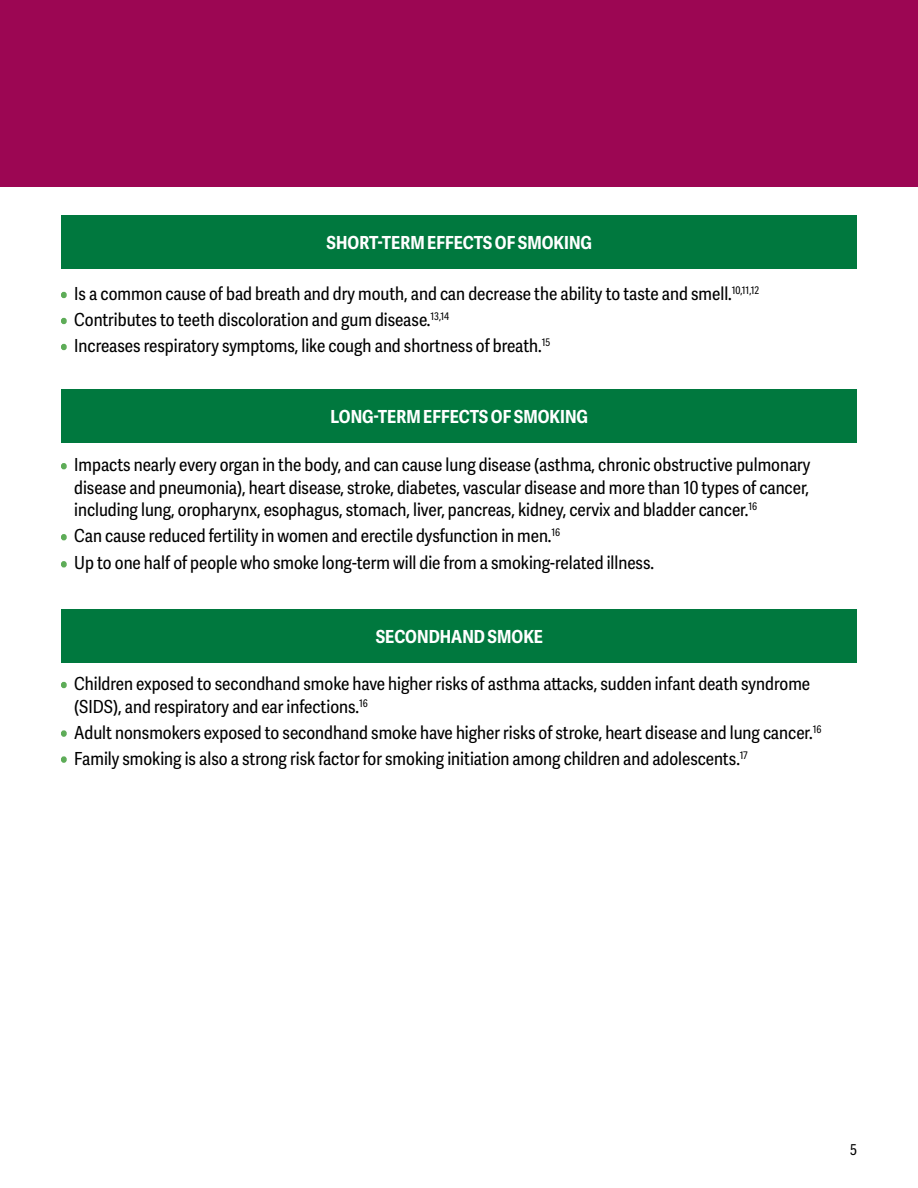
<style>
.page{position:relative;width:918px;height:1188px;background:#fff}
.page>*{position:absolute;margin:0;border:0;box-sizing:border-box;transform-origin:0 0}
.t1{font:18px/22.5px "Adelle Sans Cnd";color:#000;text-align:justify}
.t2{font:700 18px "Adelle Sans Cnd";color:#fff}
.t3{font:15px "Adelle Sans Cnd";color:#000}
.s1{color:#5dac57}
</style>
<div class="page">
<div style="left:0;top:0;width:918px;height:187px;background:#9c0653"></div>
<div style="left:62px;top:215px;width:795px;height:54px;background:#00783e"></div>
<div style="left:62px;top:389px;width:795px;height:54px;background:#00783e"></div>
<div style="left:62px;top:609px;width:795px;height:54px;background:#00783e"></div>
<svg style="left:61px;top:292px;width:6px;height:6px"></svg>
<svg style="left:61px;top:318px;width:6px;height:6px"></svg>
<svg style="left:61px;top:344px;width:6px;height:6px"></svg>
<svg style="left:61px;top:463px;width:6px;height:6px"></svg>
<svg style="left:61px;top:534px;width:6px;height:6px"></svg>
<svg style="left:61px;top:561px;width:6px;height:6px"></svg>
<svg style="left:61px;top:682px;width:6px;height:6px"></svg>
<div style="left:61px;top:730px;width:6px;height:7px;border:2px solid #5dac57;border-radius:50%"></div>
<div style="left:61px;top:756px;width:6px;height:7px;border:2px solid #5dac57;border-radius:50%"></div>
<p class="t2" style="left:327px;top:230px;width:267px">SHORT-TERM EFFECTS OF SMOKING</p>
<p class="t1" style="left:61px;top:282px;width:700px"><span class="s1">•</span> Is a common cause of bad breath and dry mouth, and can decrease the ability to taste and smell.<sup>10,11,12</sup></p>
<p class="t1" style="left:61px;top:308px;width:390px"><span class="s1">•</span> Contributes to teeth discoloration and gum disease.<sup>13,14</sup></p>
<p class="t1" style="left:61px;top:334px;width:491px"><span class="s1">•</span> Increases respiratory symptoms, like cough and shortness of breath.<sup>15</sup></p>
<p class="t2" style="left:331px;top:403px;width:259px">LONG-TERM EFFECTS OF SMOKING</p>
<p class="t1" style="left:74px;top:453px;width:738px;text-indent:-14px"><span class="s1">•</span> Impacts nearly every organ in the body, and can cause lung disease (asthma, chronic obstructive pulmonary disease and pneumonia), heart disease, stroke, diabetes, vascular disease and more than 10 types of cancer, including lung, oropharynx, esophagus, stomach, liver, pancreas, kidney, cervix and bladder cancer.<sup>16</sup></p>
<p class="t1" style="left:61px;top:524px;width:501px"><span class="s1">•</span> Can cause reduced fertility in women and erectile dysfunction in men.<sup>16</sup></p>
<p class="t1" style="left:61px;top:551px;width:595px"><span class="s1">•</span> Up to one half of people who smoke long-term will die from a smoking-related illness.</p>
<p class="t2" style="left:376px;top:624px;width:169px">SECONDHAND SMOKE</p>
<p class="t1" style="left:74px;top:672px;width:737px;text-indent:-14px"><span class="s1">•</span> Children exposed to secondhand smoke have higher risks of asthma attacks, sudden infant death syndrome (SIDS), and respiratory and ear infections.<sup>16</sup></p>
<p class="t1" style="left:61px;top:720px;width:762px"><span class="s1">•</span> Adult nonsmokers exposed to secondhand smoke have higher risks of stroke, heart disease and lung cancer.<sup>16</sup></p>
<p class="t1" style="left:61px;top:746px;width:689px"><span class="s1">•</span> Family smoking is also a strong risk factor for smoking initiation among children and adolescents.<sup>17</sup></p>
<p class="t3" style="left:850px;top:1139px;width:8px">5</p>
</div>
